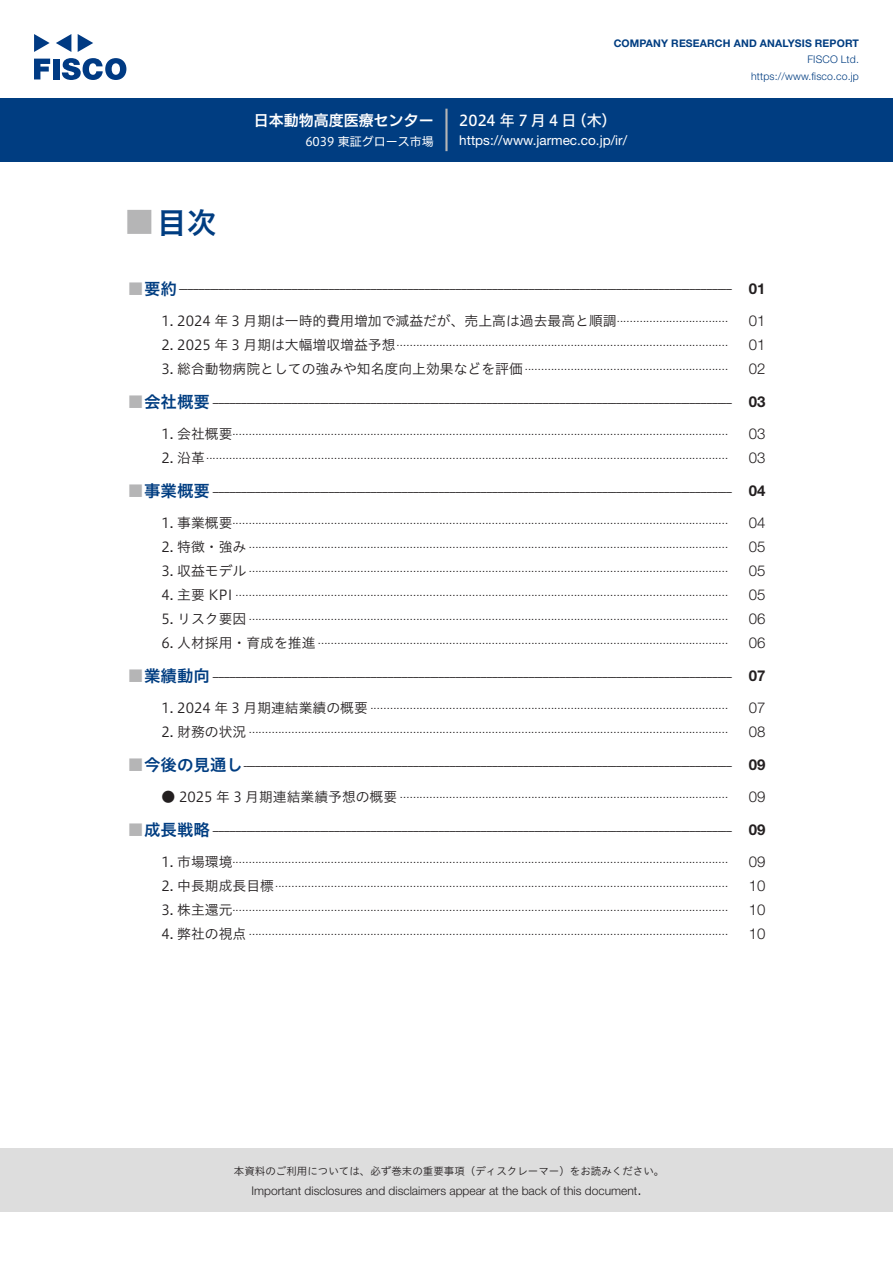
<style>
.page{position:relative;width:893px;height:1263px;background:#fff}
.page>*{position:absolute;margin:0;border:0;box-sizing:border-box;transform-origin:0 0}
.t1{font:30px "Hiragino UD Sans Std N W6";color:#003d81}
.t2{font:24px "Hiragino UD Sans Std W6";color:#b5b5b6}
.t3{font:16.5px "Hiragino UD Sans Std W6";color:#003d81}
.t4{font:300 15px "Helvetica Neue LT Std";color:#231f20}
.t5{font:15px "Hiragino UD Sans F Std N W5";letter-spacing:.21em;color:#fff}
.t6{font:15px "Hiragino UD Sans F Std N W6";color:#fff}
.t7{font:700 15px "Helvetica Neue LT Std";color:#231f20}
.t8{font:13.8px "Hiragino UD Sans Std W3";color:#231f20}
.t9{font:13.5px "Helvetica Neue LT Std";color:#fff}
.t10{font:12px "Hiragino UD Sans Std W3";color:#231f20}
.t11{font:300 12px "Helvetica Neue LT Std";color:#231f20}
.t12{font:12px "Hiragino UD Sans F Std N W4";color:#fff}
.t13{font:10.5px "Hiragino UD Sans Std W3";color:#231f20}
.t14{font:700 10.5px "Helvetica Neue LT Std";letter-spacing:.015em;color:#003d81}
.t15{font:300 10.5px/16.5px "Helvetica Neue LT Std";letter-spacing:.015em;color:#003d81;text-align:right}
.t16{font:9px "Hiragino UD Sans Std W3";color:#231f20}
.s1{color:#b5b5b6}
</style>
<div class="page">
<div style="left:0;top:1148px;width:893px;height:64px;background:#ddd"></div>
<svg style="left:34px;top:59px;width:16px;height:20px"></svg>
<div style="left:53px;top:59px;width:6px;height:20px;background:#003a83"></div>
<svg style="left:62px;top:58px;width:64px;height:22px"></svg>
<svg style="left:34px;top:34px;width:16px;height:18px"></svg>
<svg style="left:78px;top:34px;width:15px;height:18px"></svg>
<svg style="left:56px;top:34px;width:15px;height:18px"></svg>
<div style="left:0;top:98px;width:893px;height:64px;background:#003d81"></div>
<hr style="left:445px;top:109px;width:3px;height:42px;background:#b5b5b6">
<p class="t2" style="left:128px;top:204px;width:25px">█</p>
<p class="t1" style="left:157px;top:199px;width:61px">目次</p>
<h3 class="t6" style="left:254px;top:109px;width:182px">日本動物高度医療センター</h3>
<h3 class="t12" style="left:305px;top:132px;width:130px">6039 東証グロース市場</h3>
<p class="t14" style="left:614px;top:37px;width:247px">COMPANY RESEARCH AND ANALYSIS REPORT</p>
<p class="t15" style="left:751px;top:51px;width:109px">FISCO Ltd. https://www.fisco.co j p.</p>
<h3 class="t5" style="left:459px;top:109px;width:119px">2024年7月4日</h3>
<h3 class="t5" style="left:572px;top:109px;width:46px">（木(</h3>
<h3 class="t9" style="left:459px;top:132px;width:169px">https://www.jarmec. c o j p. /i r/</h3>
<p class="t3" style="left:128px;top:276px;width:51px"><span class="s1">■</span>要約</p>
<p class="t10" style="left:177px;top:280px;width:557px">-----------------------------------------------------------------------------------------------------------------------------------------------------------------------------------------------------</p>
<p class="t8" style="left:162px;top:310px;width:457px">1. 2024 年 3 月期は一時的費用増加で減益だが、売上高は過去最高と順調</p>
<p class="t16" style="left:617px;top:312px;width:112px">..................................</p>
<p class="t8" style="left:162px;top:334px;width:235px">2. 2025 年 3 月期は大幅増収増益予想</p>
<p class="t16" style="left:397px;top:336px;width:332px">.....................................................................................................</p>
<p class="t8" style="left:162px;top:358px;width:363px">3. 総合動物病院としての強みや知名度向上効果などを評価</p>
<p class="t16" style="left:525px;top:360px;width:204px">..............................................................</p>
<p class="t3" style="left:128px;top:389px;width:84px"><span class="s1">■</span>会社概要</p>
<p class="t10" style="left:210px;top:393px;width:524px">-----------------------------------------------------------------------------------------------------------------------------------------------------------------------------------------</p>
<p class="t8" style="left:162px;top:423px;width:73px">1. 会社概要</p>
<p class="t16" style="left:233px;top:425px;width:497px">.......................................................................................................................................................</p>
<p class="t8" style="left:162px;top:447px;width:45px">2. 沿革</p>
<p class="t16" style="left:206px;top:449px;width:523px">...............................................................................................................................................................</p>
<p class="t3" style="left:128px;top:478px;width:84px"><span class="s1">■</span>事業概要</p>
<p class="t10" style="left:210px;top:482px;width:524px">-----------------------------------------------------------------------------------------------------------------------------------------------------------------------------------------</p>
<p class="t8" style="left:162px;top:512px;width:73px">1. 事業概要</p>
<p class="t16" style="left:233px;top:514px;width:497px">.......................................................................................................................................................</p>
<p class="t8" style="left:162px;top:536px;width:86px">2. 特徴・強み</p>
<p class="t16" style="left:249px;top:538px;width:480px">..................................................................................................................................................</p>
<p class="t8" style="left:162px;top:560px;width:86px">3. 収益モデル</p>
<p class="t16" style="left:249px;top:562px;width:480px">..................................................................................................................................................</p>
<p class="t8" style="left:162px;top:584px;width:73px">4. 主要 KPI</p>
<p class="t16" style="left:236px;top:586px;width:493px">......................................................................................................................................................</p>
<p class="t8" style="left:162px;top:608px;width:86px">5. リスク要因</p>
<p class="t16" style="left:249px;top:610px;width:480px">..................................................................................................................................................</p>
<p class="t8" style="left:162px;top:632px;width:155px">6. 人材採用・育成を推進</p>
<p class="t16" style="left:318px;top:634px;width:411px">.............................................................................................................................</p>
<p class="t3" style="left:128px;top:663px;width:84px"><span class="s1">■</span>業績動向</p>
<p class="t10" style="left:210px;top:667px;width:524px">-----------------------------------------------------------------------------------------------------------------------------------------------------------------------------------------</p>
<p class="t8" style="left:162px;top:697px;width:208px">1. 2024 年 3 月期連結業績の概要</p>
<p class="t16" style="left:371px;top:699px;width:359px">.............................................................................................................</p>
<p class="t8" style="left:162px;top:721px;width:86px">2. 財務の状況</p>
<p class="t16" style="left:249px;top:723px;width:480px">..................................................................................................................................................</p>
<p class="t3" style="left:128px;top:752px;width:117px"><span class="s1">■</span>今後の見通し</p>
<p class="t10" style="left:243px;top:756px;width:491px">------------------------------------------------------------------------------------------------------------------------------------------------------------------------------</p>
<p class="t8" style="left:162px;top:786px;width:237px">● 2025 年 3 月期連結業績予想の概要</p>
<p class="t16" style="left:400px;top:788px;width:329px">....................................................................................................</p>
<p class="t3" style="left:128px;top:817px;width:84px"><span class="s1">■</span>成長戦略</p>
<p class="t10" style="left:210px;top:821px;width:524px">-----------------------------------------------------------------------------------------------------------------------------------------------------------------------------------------</p>
<p class="t8" style="left:162px;top:851px;width:73px">1. 市場環境</p>
<p class="t16" style="left:233px;top:853px;width:497px">.......................................................................................................................................................</p>
<p class="t8" style="left:162px;top:875px;width:114px">2. 中長期成長目標</p>
<p class="t16" style="left:275px;top:877px;width:454px">..........................................................................................................................................</p>
<p class="t8" style="left:162px;top:899px;width:73px">3. 株主還元</p>
<p class="t16" style="left:233px;top:901px;width:497px">.......................................................................................................................................................</p>
<p class="t8" style="left:162px;top:923px;width:86px">4. 弊社の視点</p>
<p class="t16" style="left:249px;top:925px;width:480px">..................................................................................................................................................</p>
<p class="t7" style="left:749px;top:279px;width:18px">01</p>
<p class="t4" style="left:749px;top:311px;width:18px">01</p>
<p class="t4" style="left:749px;top:335px;width:18px">01</p>
<p class="t4" style="left:749px;top:359px;width:18px">02</p>
<p class="t7" style="left:749px;top:392px;width:18px">03</p>
<p class="t4" style="left:749px;top:424px;width:18px">03</p>
<p class="t4" style="left:749px;top:448px;width:18px">03</p>
<p class="t7" style="left:749px;top:481px;width:18px">04</p>
<p class="t4" style="left:749px;top:513px;width:18px">04</p>
<p class="t4" style="left:749px;top:537px;width:18px">05</p>
<p class="t4" style="left:749px;top:561px;width:18px">05</p>
<p class="t4" style="left:749px;top:585px;width:18px">05</p>
<p class="t4" style="left:749px;top:609px;width:18px">06</p>
<p class="t4" style="left:749px;top:633px;width:18px">06</p>
<p class="t7" style="left:749px;top:666px;width:18px">07</p>
<p class="t4" style="left:749px;top:698px;width:18px">07</p>
<p class="t4" style="left:749px;top:722px;width:18px">08</p>
<p class="t7" style="left:749px;top:755px;width:18px">09</p>
<p class="t4" style="left:749px;top:787px;width:18px">09</p>
<p class="t7" style="left:749px;top:820px;width:18px">09</p>
<p class="t4" style="left:749px;top:852px;width:18px">09</p>
<p class="t4" style="left:749px;top:876px;width:18px">10</p>
<p class="t4" style="left:749px;top:900px;width:18px">10</p>
<p class="t4" style="left:749px;top:924px;width:18px">10</p>
<p class="t13" style="left:234px;top:1163px;width:432px">本資料のご利用については、必ず巻末の重要事項（ディスクレーマー）をお読みください。</p>
<h3 class="t4" style="left:637px;top:1180px;width:6px">.</h3>
<h3 class="t11" style="left:251px;top:1183px;width:387px">Important disclosures and disclaimers appear at the back of this document</h3>
</div>
